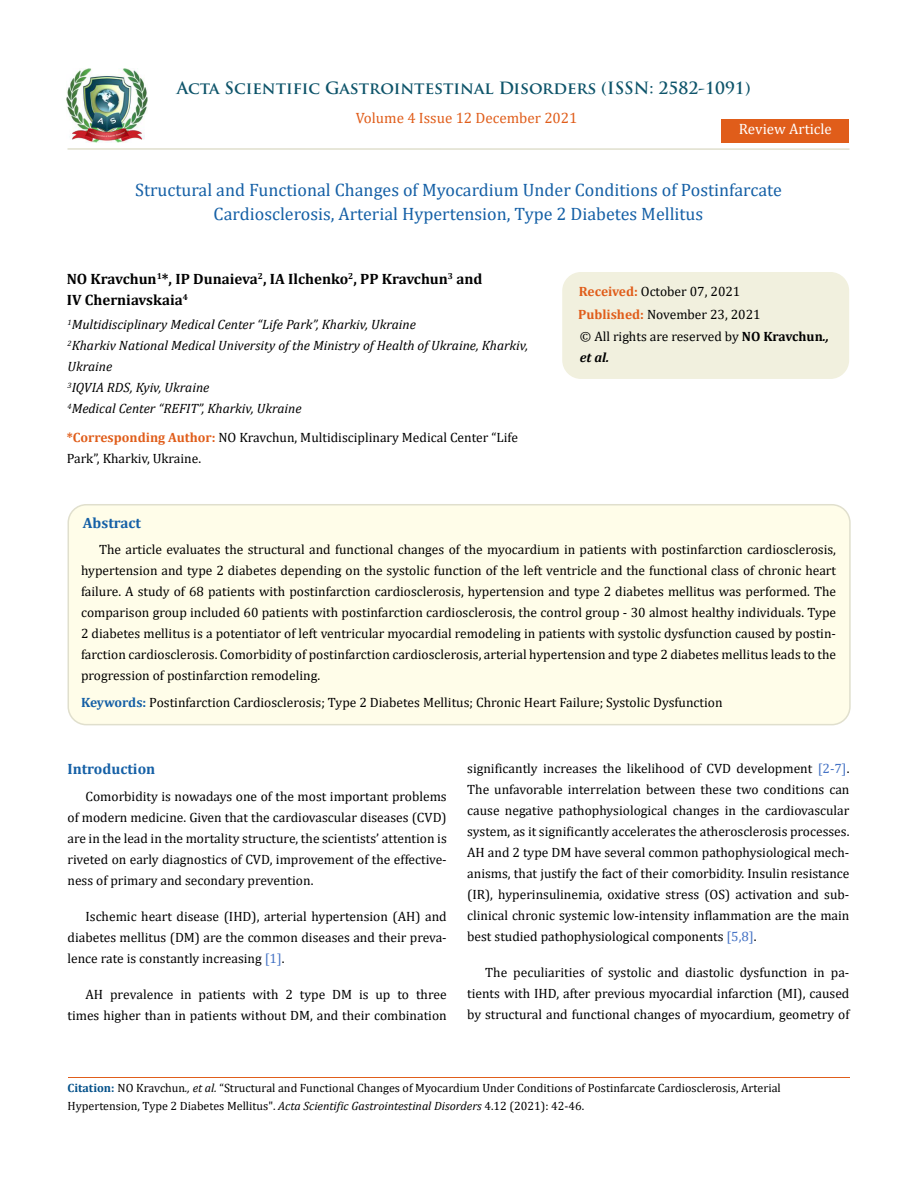
<style>
.page{position:relative;width:917px;height:1188px;background:#fff}
.page>*{position:absolute;margin:0;border:0;box-sizing:border-box;transform-origin:0 0}
.t1{font:18px/24px "Cambria";color:#1560a6;text-align:center}
.t2{font:700 16.5px "Trajan Pro";color:#0e546a}
.t3{font:700 15px/21px "Cambria";color:#000}
.t4{font:15px "Cambria";color:#e05d1a}
.t5{font:700 15px "Cambria";color:#1560a6}
.t6{font:15px "Cambria";color:#fff}
.t7{font:13.5px/21px "Cambria";color:#000;text-align:justify}
.t8{font:italic 13.5px/21px "Cambria";color:#000}
.t9{font:12px/18px "Cambria";color:#000}
.s1{font-weight:700;color:#e05d1a}
.s2{font-weight:700}
.s3{font-weight:700;font-style:italic}
.s4{font-weight:700;color:#1560a6}
.s5{color:#4472c4}
.s6{font-weight:700;color:#035089}
.s7{font-style:italic}
</style>
<div class="page">
<img style="left:67px;top:68px;width:80px;height:74px">
<div style="left:721px;top:119px;width:128px;height:23px;background:#e05d1a"></div>
<div style="left:563px;top:273px;width:285px;height:105px;background:#f1f0de;border-radius:18px"></div>
<div style="left:562px;top:272px;width:287px;height:107px;border:2px solid #f1f0de;border-radius:18px"></div>
<div style="left:68px;top:505px;width:781px;height:220px;background:#fffde9;border-radius:18px"></div>
<div style="left:67px;top:504px;width:783px;height:221px;border:2px solid #e0dfcd;border-radius:18px"></div>
<hr style="left:67px;top:148px;width:782px;height:2px;background:#e0dfcd">
<hr style="left:68px;top:1077px;width:781px;height:1px;background:#e05d1a">
<p class="t2" style="left:177px;top:77px;width:575px">Acta Scientific Gastrointestinal Disorders (ISSN: 2582-1091)</p>
<p class="t4" style="left:356px;top:109px;width:223px">Volume 4 Issue 12 December 2021</p>
<p class="t6" style="left:739px;top:120px;width:94px">Review Article</p>
<h1 class="t1" style="left:135px;top:178px;width:648px">Structural and Functional Changes of Myocardium Under Conditions of Postinfarcate<br>Cardiosclerosis, Arterial Hypertension, Type 2 Diabetes Mellitus</h1>
<p class="t3" style="left:67px;top:268px;width:417px">NO Kravchun<sup>1</sup>*, IP Dunaieva<sup>2</sup>, IA Ilchenko<sup>2</sup>, PP Kravchun<sup>3</sup> and<br>IV Cherniavskaia<sup>4</sup></p>
<p class="t8" style="left:67px;top:314px;width:462px"><sup>1</sup>Multidisciplinary Medical Center “Life Park”, Kharkiv, Ukraine<br><sup>2</sup>Kharkiv National Medical University of the Ministry of Health of Ukraine, Kharkiv, Ukraine<br><sup>3</sup>IQVIA RDS, Kyiv, Ukraine<br><sup>4</sup>Medical Center “REFIT”, Kharkiv, Ukraine</p>
<p class="t7" style="left:67px;top:426px;width:452px"><span class="s1">*Corresponding Author:</span> NO Kravchun, Multidisciplinary Medical Center “Life<br>Park”, Kharkiv, Ukraine.</p>
<p class="t7" style="left:578px;top:280px;width:184px;line-height:23px"><span class="s1">Received:</span> October 07, 2021<br><span class="s1">Published:</span> November 23, 2021</p>
<p class="t7" style="left:580px;top:325px;width:250px">© All rights are reserved by <span class="s2">NO Kravchun</span><span class="s3">., et al.</span></p>
<p class="t5" style="left:83px;top:512px;width:60px">Abstract</p>
<p class="t7" style="left:81px;top:538px;width:756px;text-indent:18px">The article evaluates the structural and functional changes of the myocardium in patients with postinfarction cardiosclerosis, hypertension and type 2 diabetes depending on the systolic function of the left ventricle and the functional class of chronic heart failure. A study of 68 patients with postinfarction cardiosclerosis, hypertension and type 2 diabetes mellitus was performed. The comparison group included 60 patients with postinfarction cardiosclerosis, the control group - 30 almost healthy individuals. Type 2 diabetes mellitus is a potentiator of left ventricular myocardial remodeling in patients with systolic dysfunction caused by postin&shy;farction cardiosclerosis. Comorbidity of postinfarction cardiosclerosis, arterial hypertension and type 2 diabetes mellitus leads to the progression of postinfarction remodeling.</p>
<p class="t7" style="left:81px;top:691px;width:643px"><span class="s4">Keywords:</span> Postinfarction Cardiosclerosis; Type 2 Diabetes Mellitus; Chronic Heart Failure; Systolic Dysfunction</p>
<p class="t5" style="left:67px;top:758px;width:89px">Introduction</p>
<p class="t7" style="left:67px;top:786px;width:381px;text-indent:18px">Comorbidity is nowadays one of the most important problems of modern medicine. Given that the cardiovascular diseases (СVD) are in the lead in the mortality structure, the scientists’ attention is riveted on early diagnostics of СVD, improvement of the effective&shy;ness of primary and secondary prevention.</p>
<p class="t7" style="left:67px;top:906px;width:381px;text-indent:18px">Ischemic heart disease (IHD), arterial hypertension (АH) and diabetes mellitus (DM) are the common diseases and their preva&shy;lence rate is constantly increasing <span class="s5">[1]</span>.</p>
<p class="t7" style="left:67px;top:984px;width:381px;text-align:right">АH prevalence in patients with 2 type DM is up to three times higher than in patients without DM, and their combination</p>
<p class="t7" style="left:467px;top:757px;width:384px">significantly increases the likelihood of СVD development <span class="s5">[2-7]</span>.<br>The unfavorable interrelation between these two conditions can cause negative pathophysiological changes in the cardiovascular system, as it significantly accelerates the atherosclerosis processes.<br>АH and 2 type DM have several common pathophysiological mech&shy;anisms, that justify the fact of their comorbidity. Insulin resistance (ІR), hyperinsulinemia, oxidative stress (ОS) activation and sub&shy;clinical chronic systemic low-intensity inflammation are the main best studied pathophysiological components <span class="s5">[5,8]</span>.</p>
<p class="t7" style="left:467px;top:961px;width:384px;text-indent:18px">The peculiarities of systolic and diastolic dysfunction in pa&shy;tients with IHD, after previous myocardial infarction (МI), caused by structural and functional changes of myocardium, geometry of</p>
<p class="t9" style="left:68px;top:1079px;width:714px"><span class="s6">Citation:</span> NO Kravchun<span class="s7">., et al.</span> “Structural and Functional Changes of Myocardium Under Conditions of Postinfarcate Cardiosclerosis, Arterial<br>Hypertension, Type 2 Diabetes Mellitus". <span class="s7">Acta Scientific Gastrointestinal Disorders</span> 4.12 (2021): 42-46.</p>
</div>
